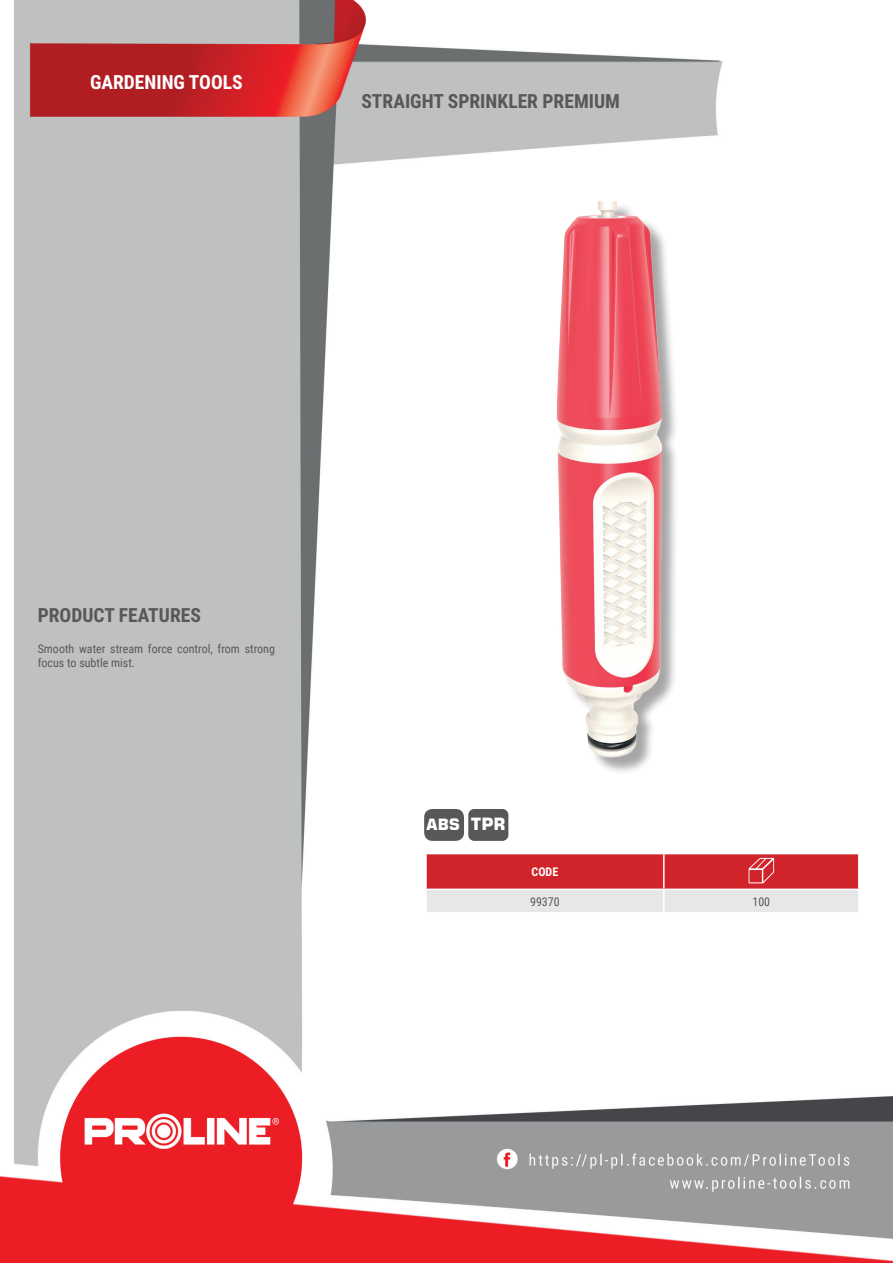
<style>
.page{position:relative;width:893px;height:1263px;background:#fff}
.page>*{position:absolute;margin:0;border:0;box-sizing:border-box;transform-origin:0 0}
.t1{font:700 19.5px "Roboto Condensed";color:#57585a}
.t2{font:700 19.5px "Roboto Condensed";color:#fff}
.t3{font:700 15.45px "Square 721 BT";color:#fff}
.t4{font:12px/14.4px "Roboto Condensed";color:#57585a}
.t5{font:700 12px "Roboto Condensed";color:#fff}
.s1{font-size:16.8px}
</style>
<div class="page">
<img style="left:0;top:0;width:893px;height:1263px">
<div style="left:559px;top:203px;width:120px;height:572px;background:#231f20;opacity:.4"></div>
<img style="left:556px;top:200px;width:105px;height:557px">
<hr style="left:425px;top:854px;width:2px;height:34px;background:#fff">
<hr style="left:425px;top:890px;width:2px;height:22px;background:#fff">
<hr style="left:858px;top:854px;width:2px;height:34px;background:#fff">
<hr style="left:858px;top:890px;width:2px;height:22px;background:#fff">
<hr style="left:664px;top:853px;width:196px;height:1px;background:#fff">
<hr style="left:425px;top:853px;width:239px;height:1px;background:#fff">
<hr style="left:425px;top:888px;width:239px;height:2px;background:#fff">
<hr style="left:664px;top:888px;width:196px;height:2px;background:#fff">
<hr style="left:425px;top:912px;width:239px;height:1px;background:#fff">
<hr style="left:664px;top:912px;width:196px;height:1px;background:#fff">
<svg style="left:426px;top:853px;width:433px;height:59px;background:#db787d"></svg>
<div style="left:424px;top:809px;width:40px;height:32px;background:#57585a;border-radius:8px"></div>
<div style="left:468px;top:809px;width:40px;height:32px;background:#57585a;border-radius:6px"></div>
<h1 class="t2" style="left:90px;top:69px;width:154px">GARDENING TOOLS</h1>
<h1 class="t1" style="left:361px;top:88px;width:260px">STRAIGHT SPRINKLER PREMIUM</h1>
<h1 class="t1" style="left:38px;top:601px;width:165px">PRODUCT FEATURES</h1>
<p class="t4" style="left:38px;top:641px;width:239px">Smooth water stream force control, from strong focus to subtle mist.</p>
<p class="t3" style="left:426px;top:815px;width:81px">ABS <span class="s1">TPR</span></p>
<p class="t5" style="left:532px;top:863px;width:28px">CODE</p>
<p class="t4" style="left:530px;top:894px;width:31px">99370</p>
<p class="t4" style="left:752px;top:894px;width:19px">100</p>
</div>
